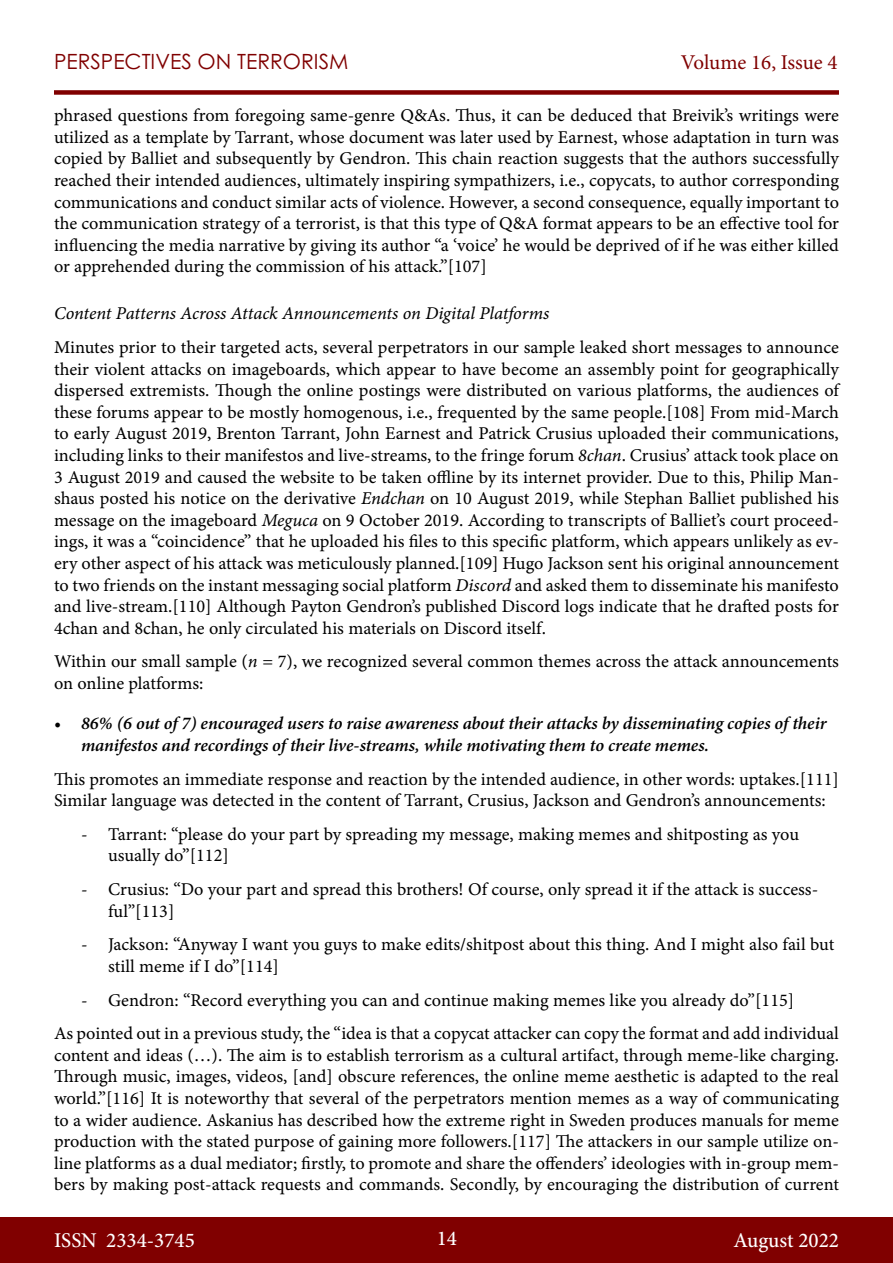
<style>
.page{position:relative;width:893px;height:1263px;background:#fff}
.page>*{position:absolute;margin:0;border:0;box-sizing:border-box;transform-origin:0 0}
.t1{font:500 21px "Minion Pro";color:#fff}
.t2{font:21px "Century Gothic Pro";color:#800000}
.t3{font:21px "Minion Pro";letter-spacing:-.005em;color:#800000}
.t4{font:18px/21.6px "Minion Pro Capt";letter-spacing:-.005em;color:#000}
.t5{font:italic 600 18px/21.6px "Minion Pro";letter-spacing:-.005em;color:#000}
.t6{font:18px "Minion Pro It Capt";letter-spacing:-.01em;color:#000}
.s1{font-family:"Minion Pro It Capt"}
</style>
<div class="page">
<div style="left:0;top:1217px;width:893px;height:46px;background:#800000"></div>
<div style="left:54px;top:90px;width:785px;height:5px;background:#800000"></div>
<p class="t2" style="left:54px;top:49px;width:296px">PERSPECTIVES ON TERRORISM</p>
<p class="t3" style="left:681px;top:48px;width:158px">Volume 16, Issue 4</p>
<p class="t4" style="left:54px;top:105px;width:786px;text-align:justify">phrased questions from foregoing same-genre Q&amp;As. Thus, it can be deduced that Breivik’s writings were utilized as a template by Tarrant, whose document was later used by Earnest, whose adaptation in turn was copied by Balliet and subsequently by Gendron. This chain reaction suggests that the authors successfully reached their intended audiences, ultimately inspiring sympathizers, i.e., copycats, to author corresponding communications and conduct similar acts of violence. However, a second consequence, equally important to the communication strategy of a terrorist, is that this type of Q&amp;A format appears to be an effective tool for influencing the media narrative by giving its author “a ‘voice’ he would be deprived of if he was either killed or apprehended during the commission of his attack.”[107]</p>
<p class="t6" style="left:54px;top:301px;width:497px">Content Patterns Across Attack Announcements on Digital Platforms</p>
<p class="t4" style="left:54px;top:336px;width:787px;text-align:justify">Minutes prior to their targeted acts, several perpetrators in our sample leaked short messages to announce their violent attacks on imageboards, which appear to have become an assembly point for geographically dispersed extremists. Though the online postings were distributed on various platforms, the audiences of these forums appear to be mostly homogenous, i.e., frequented by the same people.[108] From mid-March to early August 2019, Brenton Tarrant, John Earnest and Patrick Crusius uploaded their communications, including links to their manifestos and live-streams, to the fringe forum <span class="s1">8chan</span>. Crusius’ attack took place on 3 August 2019 and caused the website to be taken offline by its internet provider. Due to this, Philip Man&shy;shaus posted his notice on the derivative <span class="s1">Endchan</span> on 10 August 2019, while Stephan Balliet published his message on the imageboard <span class="s1">Meguca</span> on 9 October 2019. According to transcripts of Balliet’s court proceed&shy;ings, it was a “coincidence” that he uploaded his files to this specific platform, which appears unlikely as ev&shy;ery other aspect of his attack was meticulously planned.[109] Hugo Jackson sent his original announcement to two friends on the instant messaging social platform <span class="s1">Discord</span> and asked them to disseminate his manifesto and live-stream.[110] Although Payton Gendron’s published Discord logs indicate that he drafted posts for 4chan and 8chan, he only circulated his materials on Discord itself.</p>
<p class="t4" style="left:54px;top:651px;width:787px">Within our small sample (<span class="s1">n</span> = 7), we recognized several common themes across the attack announcements on online platforms:</p>
<p class="t5" style="left:81px;top:713px;width:747px;text-indent:-27px">• 86% (6 out of 7) encouraged users to raise awareness about their attacks by disseminating copies of their manifestos and recordings of their live-streams, while motivating them to create memes.</p>
<p class="t4" style="left:54px;top:768px;width:786px">This promotes an immediate response and reaction by the intended audience, in other words: uptakes.[111]<br>Similar language was detected in the content of Tarrant, Crusius, Jackson and Gendron’s announcements:</p>
<p class="t4" style="left:108px;top:823px;width:693px;text-indent:-27px">- Tarrant: “please do your part by spreading my message, making memes and shitposting as you usually do”[112]</p>
<p class="t4" style="left:108px;top:878px;width:712px;text-indent:-27px">- Crusius: “Do your part and spread this brothers! Of course, only spread it if the attack is success&shy;ful”[113]</p>
<p class="t4" style="left:108px;top:934px;width:728px;text-indent:-27px">- Jackson: “Anyway I want you guys to make edits/shitpost about this thing. And I might also fail but still meme if I do”[114]</p>
<p class="t4" style="left:54px;top:983px;width:786px;line-height:33.6px;text-indent:27px">- Gendron: “Record everything you can and continue making memes like you already do”[115]<br>As pointed out in a previous study, the “idea is that a copycat attacker can copy the format and add individual</p>
<p class="t4" style="left:54px;top:1044px;width:786px;text-align:justify">content and ideas (…). The aim is to establish terrorism as a cultural artifact, through meme-like charging.<br>Through music, images, videos, [and] obscure references, the online meme aesthetic is adapted to the real world.”[116] It is noteworthy that several of the perpetrators mention memes as a way of communicating to a wider audience. Askanius has described how the extreme right in Sweden produces manuals for meme production with the stated purpose of gaining more followers.[117] The attackers in our sample utilize on&shy;line platforms as a dual mediator; firstly, to promote and share the offenders’ ideologies with in-group mem&shy;bers by making post-attack requests and commands. Secondly, by encouraging the distribution of current</p>
<p class="t1" style="left:54px;top:1226px;width:142px">ISSN 2334-3745</p>
<p class="t1" style="left:437px;top:1224px;width:22px">14</p>
<p class="t1" style="left:733px;top:1226px;width:107px">August 2022</p>
</div>
